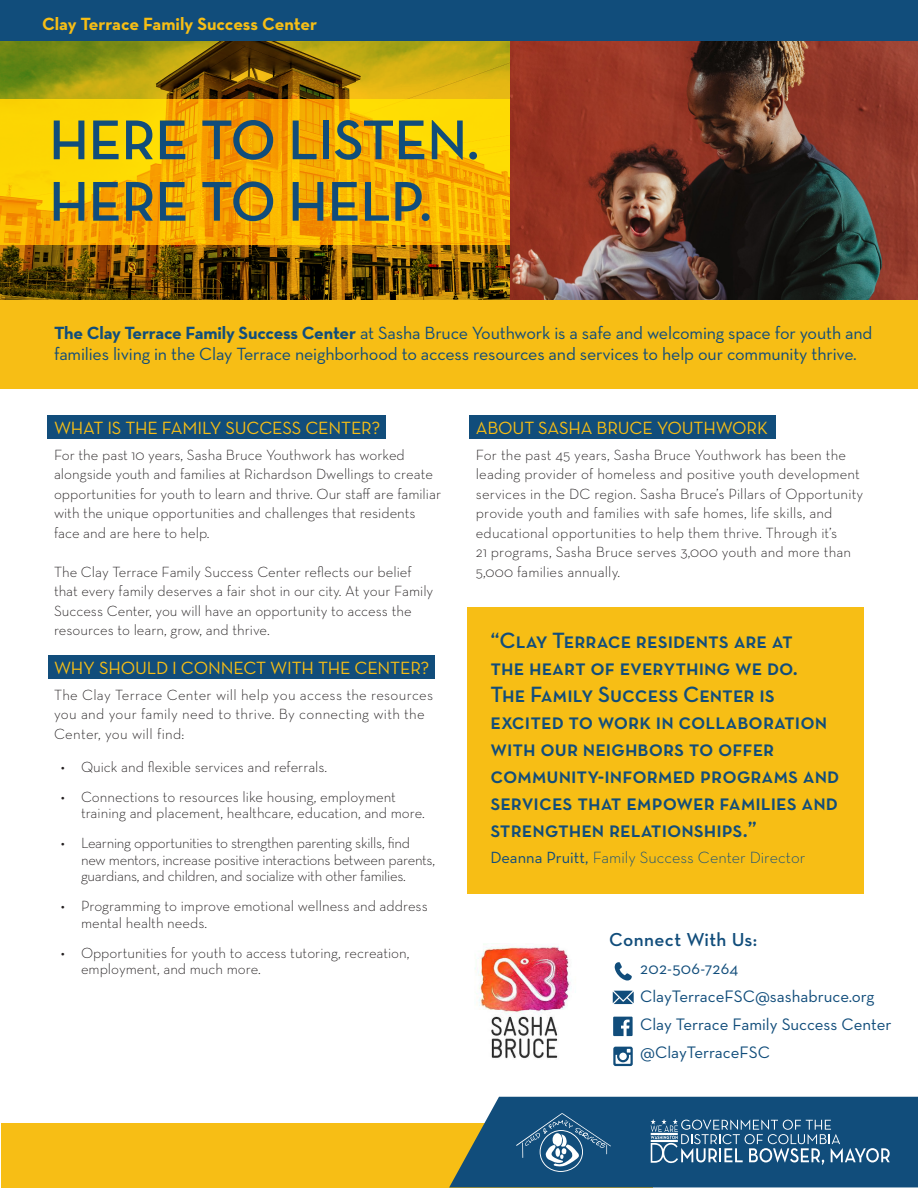
<style>
.page{position:relative;width:918px;height:1188px;background:#fff}
.page>*{position:absolute;margin:0;border:0;box-sizing:border-box;transform-origin:0 0}
.t1{font:600 57px "Neutra Text";letter-spacing:-.01em;color:#114d7b}
.t2{font:22.5px/27px "Neutra Text Demi SC Alt";color:#114d7b}
.t3{font:600 19.05px "Neutra Text";letter-spacing:.02em;color:#114d7b}
.t4{font:18px/21.6px "Neutra Text";letter-spacing:-.01em;color:#114d7b}
.t5{font:18px "Neutra Text";letter-spacing:-.01em;color:#f7be15}
.t6{font:700 18px "Neutra Text";color:#f7be15}
.t7{font:16.95px "Neutra Text";color:#114d7b}
.t8{font:300 16.5px "Neutra Text";color:#114d7b}
.t9{font:300 15px/19.5px "Neutra Text";color:#231f20}
.t10{font:300 15px/16.5px "Neutra Text";letter-spacing:-.02em;color:#231f20}
.t11{font:300 15px/19.5px "Neutra Text";letter-spacing:.02em;color:#231f20}
.s1{font-weight:700}
.s2{font-weight:400}
</style>
<div class="page">
<div style="left:48px;top:415px;width:338px;height:24px;background:#114d7b"></div>
<div style="left:469px;top:415px;width:306px;height:24px;background:#114d7b"></div>
<div style="left:48px;top:655px;width:387px;height:24px;background:#114d7b"></div>
<svg style="left:0;top:40px;width:918px;height:349px;background:#c39810"></svg>
<svg style="left:0;top:99px;width:510px;height:145px;background:#f9b701"></svg>
<img style="left:510px;top:40px;width:408px;height:259px">
<div style="left:1px;top:1123px;width:651px;height:64px;background:#f7be15"></div>
<svg style="left:449px;top:1097px;width:469px;height:90px;background:#2e6185"></svg>
<div style="left:467px;top:608px;width:397px;height:286px;background:#f7be15"></div>
<svg style="left:614px;top:962px;width:18px;height:19px"></svg>
<svg style="left:613px;top:991px;width:21px;height:13px"></svg>
<svg style="left:613px;top:1047px;width:20px;height:19px"></svg>
<svg style="left:613px;top:1017px;width:20px;height:19px"></svg>
<img style="left:474px;top:944px;width:102px;height:115px">
<div style="left:0;top:0;width:918px;height:40px;background:#114d7b"></div>
<p class="t6" style="left:42px;top:13px;width:277px">Clay Terrace Family Success Center</p>
<p class="t1" style="left:49px;top:105px;width:432px">HERE TO LISTEN.</p>
<p class="t1" style="left:49px;top:166px;width:384px">HERE TO HELP.</p>
<p class="t4" style="left:54px;top:321px;width:820px"><span class="s1">The Clay Terrace Family Success Center</span> at Sasha Bruce Youthwork is a safe and welcoming space for youth and families living in the Clay Terrace neighborhood to access resources and services to help our community thrive.</p>
<p class="t5" style="left:54px;top:417px;width:328px">WHAT IS THE FAMILY SUCCESS CENTER?</p>
<p class="t9" style="left:54px;top:445px;width:389px">For the past 10 years, Sasha Bruce Youthwork has worked alongside youth and families at Richardson Dwellings to create opportunities for youth to learn and thrive. Our staff are familiar with the unique opportunities and challenges that residents face and are here to help.</p>
<p class="t9" style="left:54px;top:562px;width:381px">The Clay Terrace Family Success Center reflects our belief that every family deserves a fair shot in our city. At your Family Success Center, you will have an opportunity to access the resources to learn, grow, and thrive.</p>
<p class="t5" style="left:54px;top:657px;width:377px">WHY SHOULD I CONNECT WITH THE CENTER?</p>
<p class="t11" style="left:54px;top:685px;width:381px">The Clay Terrace Center will help you access the resources you and your family need to thrive. By connecting with the<br>Center, you will find:</p>
<p class="t9" style="left:61px;top:757px;width:268px">• Quick and flexible services and referrals.</p>
<p class="t9" style="left:81px;top:788px;width:346px;line-height:16.5px;text-indent:-20px">• Connections to resources like housing, employment training and placement, healthcare, education, and more.</p>
<p class="t10" style="left:81px;top:835px;width:356px;text-indent:-20px">• Learning opportunities to strengthen parenting skills, find new mentors, increase positive interactions between parents, guardians, and children, and socialize with other families.</p>
<p class="t9" style="left:81px;top:898px;width:348px;line-height:16.5px;text-indent:-20px">• Programming to improve emotional wellness and address mental health needs.</p>
<p class="t9" style="left:81px;top:944px;width:330px;line-height:16.5px;text-indent:-20px">• Opportunities for youth to access tutoring, recreation, employment, and much more.</p>
<p class="t5" style="left:476px;top:417px;width:294px">ABOUT SASHA BRUCE YOUTHWORK</p>
<p class="t9" style="left:476px;top:445px;width:389px">For the past 45 years, Sasha Bruce Youthwork has been the leading provider of homeless and positive youth development services in the DC region. Sasha Bruce’s Pillars of Opportunity provide youth and families with safe homes, life skills, and educational opportunities to help them thrive. Through it’s<br>21 programs, Sasha Bruce serves 3,000 youth and more than 5,000 families annually.</p>
<p class="t2" style="left:490px;top:626px;width:350px">“Clay Terrace residents are at<br>the heart of everything we do.<br>The Family Success Center is excited to work in collaboration with our neighbors to offer community-informed programs and services that empower families and strengthen relationships.”</p>
<p class="t8" style="left:490px;top:848px;width:316px"><span class="s2">Deanna Pruitt,</span> Family Success Center Director</p>
<p class="t3" style="left:609px;top:928px;width:150px">Connect With Us:</p>
<p class="t7" style="left:640px;top:958px;width:100px">202-506-7264</p>
<p class="t7" style="left:640px;top:986px;width:236px">ClayTerraceFSC@sashabruce.org</p>
<p class="t7" style="left:640px;top:1014px;width:253px">Clay Terrace Family Success Center</p>
<p class="t7" style="left:640px;top:1042px;width:131px">@ClayTerraceFSC</p>
</div>
